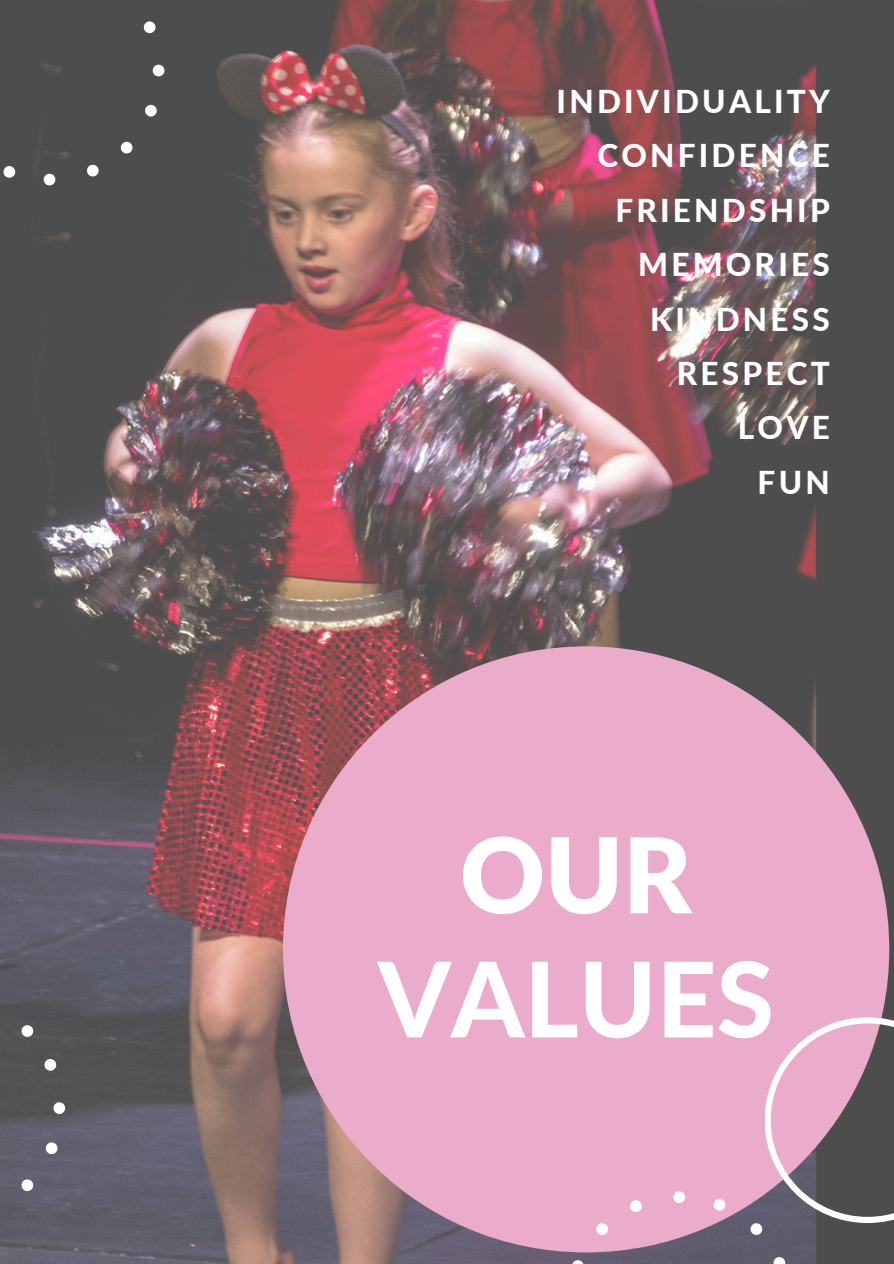
<style>
.page{position:relative;width:894px;height:1264px;background:#fff}
.page>*{position:absolute;margin:0;border:0;box-sizing:border-box;transform-origin:0 0}
.t1{font:800 104.25px "Lato";color:#fff}
.t2{font:900 104.25px "Lato";color:#fff}
.t3{font:800 31.5px "Lato";letter-spacing:.1em;color:#fff}
</style>
<div class="page">
<img style="left:0;top:0;width:893px;height:1263px">
<div style="left:0;top:0;width:164px;height:185px;background:#4d4d4d"></div>
<div style="left:283px;top:646px;width:606px;height:606px;background:#ebabcb;border-radius:50%"></div>
<svg style="left:765px;top:1017px;width:128px;height:205px"></svg>
<svg style="left:564px;top:1191px;width:229px;height:72px"></svg>
<svg style="left:0;top:993px;width:65px;height:229px;background:#5f5e65"></svg>
<p class="t3" style="left:556px;top:82px;width:274px">INDIVIDUALITY</p>
<p class="t3" style="left:597px;top:136px;width:234px">CONFIDENCE</p>
<p class="t3" style="left:615px;top:191px;width:216px">FRIENDSHIP</p>
<p class="t3" style="left:638px;top:245px;width:193px">MEMORIES</p>
<p class="t3" style="left:650px;top:299px;width:181px">KINDNESS</p>
<p class="t3" style="left:676px;top:354px;width:154px">RESPECT</p>
<p class="t3" style="left:737px;top:408px;width:93px">LOVE</p>
<p class="t3" style="left:757px;top:463px;width:74px">FUN</p>
<p class="t2" style="left:460px;top:810px;width:233px">OUR</p>
<p class="t1" style="left:377px;top:934px;width:397px">VALUES</p>
</div>
